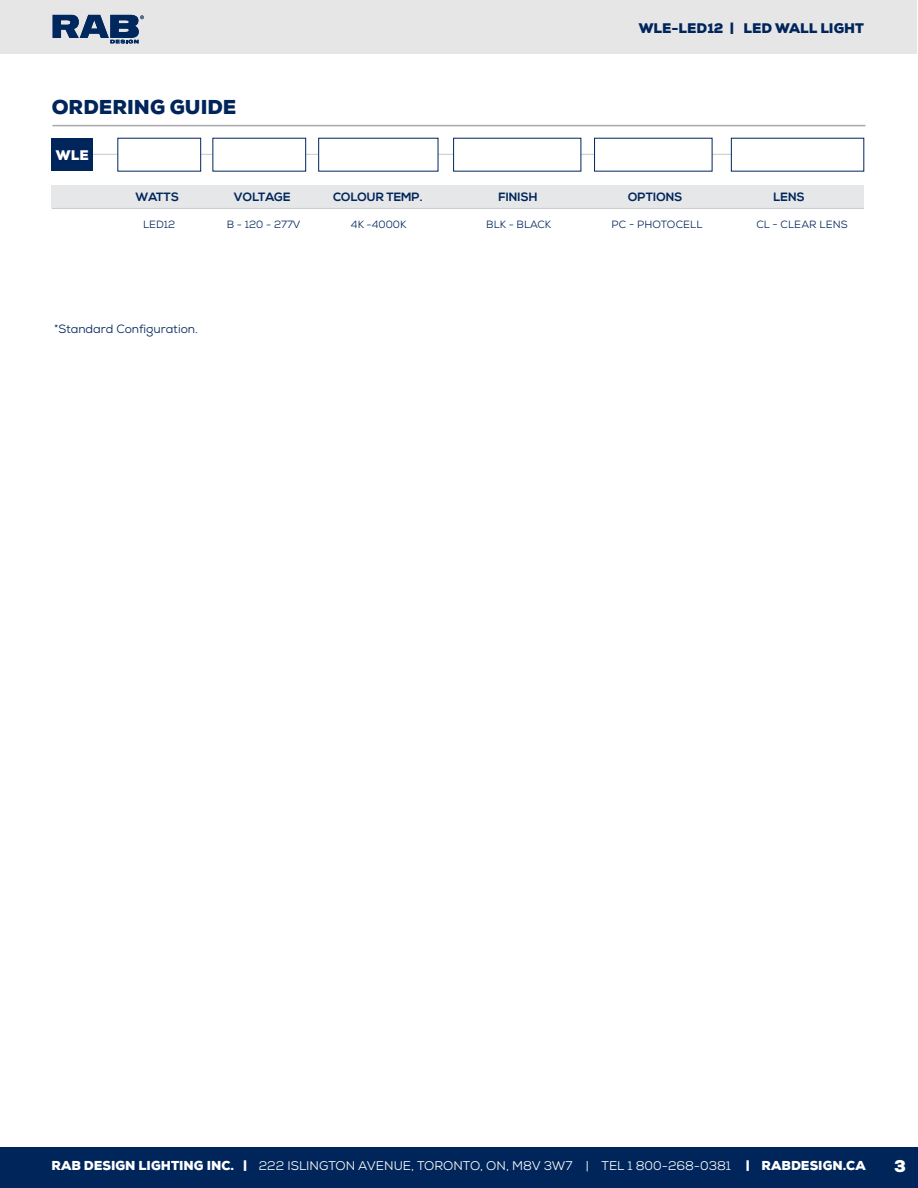
<style>
.page{position:relative;width:918px;height:1188px;background:#fff}
.page>*{position:absolute;margin:0;border:0;box-sizing:border-box;transform-origin:0 0}
.t1{font:900 19.5px "Nexa";color:#00255a}
.t2{font:900 16.5px "Nexa";color:#fff}
.t3{font:900 13.5px "Nexa";color:#00255a}
.t4{font:900 13.5px "Nexa";color:#fff}
.t5{font:12.6px "Nexa";color:#fff}
.t6{font:700 12px "Nexa";color:#00255a}
.t7{font:12px "Nexa";color:#00255a}
.t8{font:10.5px "Nexa";color:#00255a}
.s1{font-weight:900}
</style>
<div class="page">
<div style="left:0;top:1147px;width:918px;height:41px;background:#00255a"></div>
<div style="left:1px;top:1px;width:916px;height:53px;background:#e6e6e7"></div>
<svg style="left:53px;top:15px;width:91px;height:29px"></svg>
<hr style="left:52px;top:154px;width:812px;height:1px;background:#c7c8ca">
<div style="left:52px;top:186px;width:812px;height:22px;background:#e6e7e8"></div>
<hr style="left:52px;top:208px;width:812px;height:1px;background:#c7c8ca">
<hr style="left:52px;top:125px;width:814px;height:1px;background:#a7a9ac">
<div style="left:52px;top:138px;width:41px;height:33px;background:#00255a"></div>
<div style="left:213px;top:138px;width:93px;height:33px;background:#fff"></div>
<div style="left:118px;top:138px;width:83px;height:33px;background:#fff"></div>
<div style="left:318px;top:138px;width:120px;height:33px;background:#fff"></div>
<div style="left:453px;top:138px;width:128px;height:33px;background:#fff"></div>
<div style="left:594px;top:138px;width:118px;height:33px;background:#fff"></div>
<div style="left:731px;top:138px;width:133px;height:33px;background:#fff"></div>
<h1 class="t1" style="left:52px;top:94px;width:186px">ORDERING GUIDE</h1>
<p class="t4" style="left:56px;top:146px;width:34px">WLE</p>
<p class="t3" style="left:639px;top:19px;width:227px">WLE-LED12 | LED WALL LIGHT</p>
<p class="t6" style="left:234px;top:190px;width:58px">VOLTAGE</p>
<p class="t6" style="left:333px;top:190px;width:91px">COLOUR TEMP.</p>
<p class="t6" style="left:499px;top:190px;width:40px">FINISH</p>
<p class="t6" style="left:628px;top:190px;width:56px">OPTIONS</p>
<p class="t6" style="left:773px;top:190px;width:33px">LENS</p>
<p class="t6" style="left:135px;top:190px;width:45px">WATTS</p>
<p class="t8" style="left:143px;top:218px;width:34px">LED12</p>
<p class="t8" style="left:227px;top:218px;width:75px">B - 120 - 277V</p>
<p class="t8" style="left:351px;top:218px;width:57px">4K -4000K</p>
<p class="t8" style="left:486px;top:218px;width:67px">BLK - BLACK</p>
<p class="t8" style="left:611px;top:218px;width:92px">PC - PHOTOCELL</p>
<p class="t8" style="left:756px;top:218px;width:93px">CL - CLEAR LENS</p>
<p class="t7" style="left:54px;top:321px;width:145px">*Standard Configuration.</p>
<p class="t5" style="left:51px;top:1158px;width:816px"><span class="s1">RAB DESIGN LIGHTING INC. |</span> 222 ISLINGTON AVENUE, TORONTO, ON, M8V 3W7 | TEL 1 800-268-0381 <span class="s1">| RABDESIGN.CA</span></p>
<h2 class="t2" style="left:894px;top:1155px;width:13px">3</h2>
</div>
